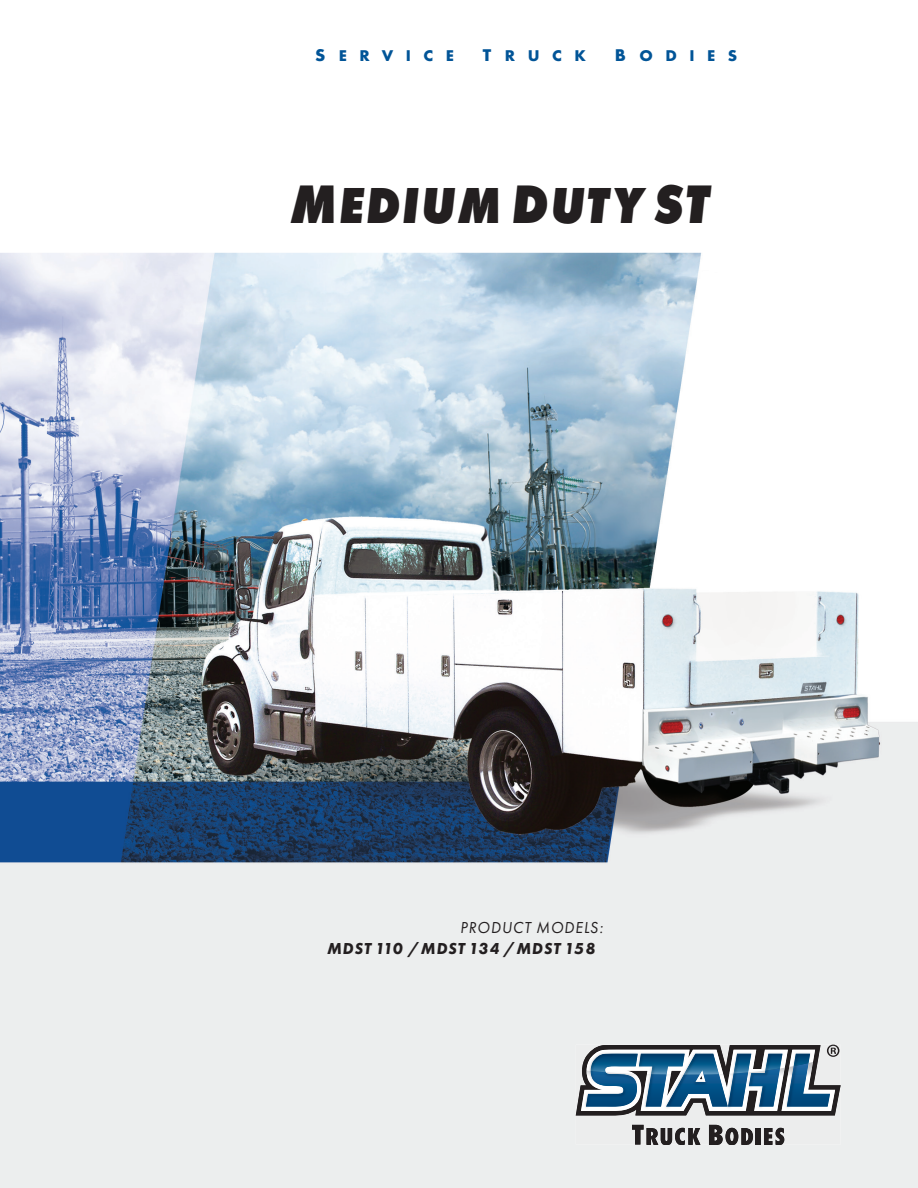
<style>
.page{position:relative;width:918px;height:1188px;background:#fff}
.page>*{position:absolute;margin:0;border:0;box-sizing:border-box;transform-origin:0 0}
.t1{font:italic 800 52.5px "Futura PT";letter-spacing:.035em;color:#231f20;scale:.88 1}
.t2{font:italic 700 16.5px "Futura PT";letter-spacing:.06em;color:#231f20;scale:.95 1}
.t3{font:italic 16.5px "Futura PT";letter-spacing:.06em;color:#231f20;scale:.95 1}
.t4{font:700 16.2px "Futura PT";letter-spacing:.76em;color:#015497}
.s1{font-size:17.7px}
.s2{font-size:56.25px}
</style>
<div class="page">
<img style="left:0;top:252px;width:918px;height:936px">
<div style="left:576px;top:1116px;width:265px;height:29px;background:#eceded"></div>
<img style="left:632px;top:1125px;width:12px;height:20px">
<img style="left:646px;top:1128px;width:12px;height:17px">
<img style="left:661px;top:1128px;width:11px;height:17px">
<img style="left:675px;top:1128px;width:10px;height:17px">
<img style="left:688px;top:1128px;width:12px;height:17px">
<img style="left:709px;top:1125px;width:14px;height:20px">
<img style="left:725px;top:1128px;width:13px;height:17px">
<img style="left:741px;top:1128px;width:12px;height:17px">
<img style="left:756px;top:1128px;width:5px;height:17px">
<img style="left:764px;top:1128px;width:9px;height:17px">
<img style="left:775px;top:1128px;width:9px;height:17px">
<svg style="left:576px;top:1045px;width:265px;height:71px"></svg>
<p class="t4" style="left:315px;top:45px;width:140px"><span class="s1">S</span>ERVICE</p>
<p class="t4" style="left:483px;top:45px;width:105px"><span class="s1">T</span>RUCK</p>
<p class="t4" style="left:615px;top:45px;width:124px"><span class="s1">B</span>ODIES</p>
<h1 class="t1" style="left:290px;top:171px;width:478px"><span class="s2">M</span>EDIUM <span class="s2">D</span>UTY <span class="s2">ST</span></h1>
<p class="t3" style="left:460px;top:918px;width:152px">PRODUCT MODELS:</p>
<p class="t2" style="left:327px;top:939px;width:284px">MDST 110 / MDST 134 / MDST 158</p>
</div>
